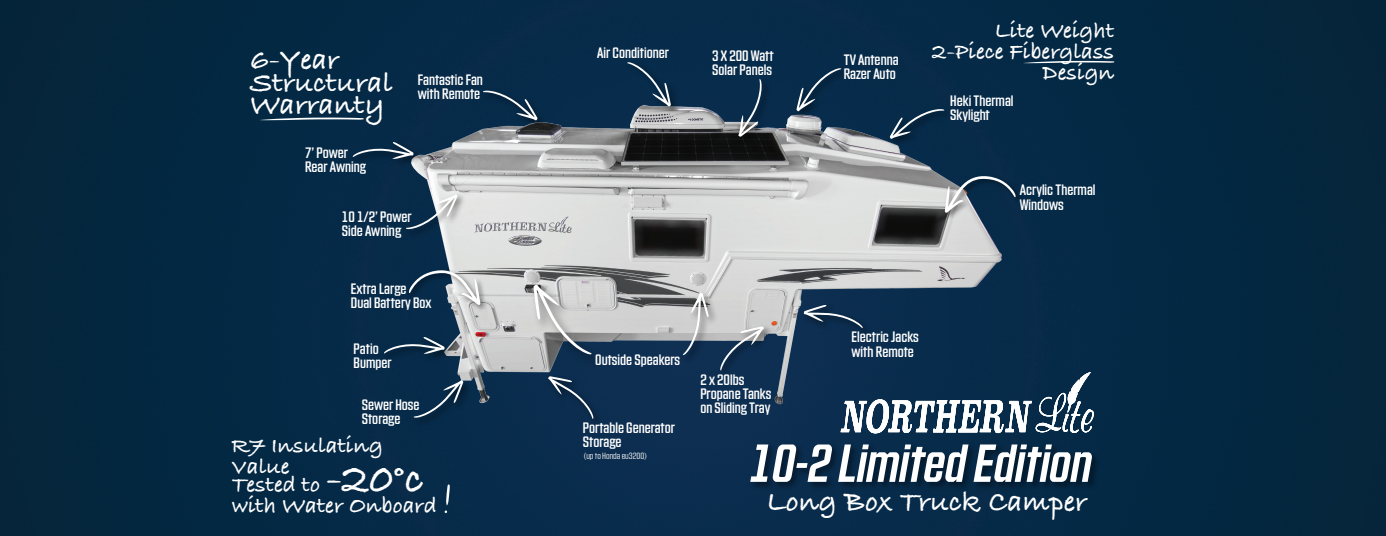
<style>
.page{position:relative;width:1386px;height:536px;background:#042841}
.page>*{position:absolute;margin:0;border:0;box-sizing:border-box;transform-origin:0 0}
.t1{font:italic 51.89px "Countach";color:#fff}
.t2{font:700 30.1px/22.6px "Bradley Hand ITCTT";color:#fff}
.t3{font:700 23.28px/21.3px "Bradley Hand ITCTT";color:#fff}
.t4{font:14.7px/14.2px "Countach";color:#fff}
.t5{font:300 8.75px "Countach";color:#fff}
.s1{font-size:44.54px}
</style>
<div class="page">
<img style="left:358px;top:27px;width:669px;height:446px">
<img style="left:348px;top:137px;width:77px;height:33px">
<svg style="left:353px;top:142px;width:61px;height:17px"></svg>
<img style="left:402px;top:190px;width:67px;height:50px">
<svg style="left:406px;top:194px;width:52px;height:35px;background:#6a7d8e"></svg>
<img style="left:379px;top:332px;width:77px;height:33px">
<svg style="left:384px;top:337px;width:61px;height:17px"></svg>
<img style="left:623px;top:58px;width:59px;height:60px">
<svg style="left:627px;top:62px;width:44px;height:45px;background:#21405c"></svg>
<img style="left:734px;top:75px;width:39px;height:73px">
<svg style="left:738px;top:79px;width:24px;height:58px"></svg>
<img style="left:792px;top:64px;width:61px;height:58px">
<svg style="left:796px;top:68px;width:45px;height:44px;background:#1e3d58"></svg>
<img style="left:885px;top:105px;width:71px;height:45px">
<svg style="left:890px;top:109px;width:54px;height:30px;background:#23415b"></svg>
<div style="left:799px;top:300px;width:75px;height:39px;background:#0c2e50"></div>
<svg style="left:804px;top:305px;width:59px;height:23px"></svg>
<div style="left:544px;top:372px;width:61px;height:58px;background:#0c2d4f"></div>
<svg style="left:548px;top:376px;width:45px;height:43px;background:#22405d"></svg>
<img style="left:716px;top:322px;width:59px;height:59px">
<svg style="left:720px;top:326px;width:44px;height:44px;background:#55697e"></svg>
<img style="left:941px;top:172px;width:84px;height:50px">
<svg style="left:945px;top:175px;width:71px;height:38px;background:#475e72"></svg>
<img style="left:409px;top:376px;width:66px;height:53px">
<svg style="left:414px;top:379px;width:50px;height:38px;background:#1f3e59"></svg>
<img style="left:405px;top:267px;width:85px;height:47px">
<svg style="left:409px;top:269px;width:71px;height:36px;background:#6c7e8d"></svg>
<img style="left:479px;top:86px;width:70px;height:46px">
<svg style="left:483px;top:91px;width:55px;height:30px;background:#22415b"></svg>
<img style="left:527px;top:278px;width:81px;height:93px">
<svg style="left:533px;top:284px;width:59px;height:70px;background:#b3b5b8"></svg>
<img style="left:678px;top:288px;width:43px;height:79px">
<svg style="left:683px;top:292px;width:26px;height:63px;background:#999fa6"></svg>
<img style="left:745px;top:432px;width:358px;height:69px">
<svg style="left:260px;top:117px;width:104px;height:3px"></svg>
<svg style="left:445px;top:484px;width:5px;height:29px"></svg>
<svg style="left:1023px;top:61px;width:91px;height:2px"></svg>
<svg style="left:841px;top:372px;width:253px;height:61px"></svg>
<p class="t2" style="left:250px;top:47px;width:144px">6-Year<br>Structural<br>Warranty</p>
<p class="t4" style="left:305px;top:144px;width:62px">7’ Power<br>Rear Awning</p>
<p class="t4" style="left:418px;top:72px;width:67px">Fantastic Fan with Remote</p>
<p class="t4" style="left:342px;top:208px;width:71px">10 1/2’ Power<br>Side Awning</p>
<p class="t4" style="left:351px;top:280px;width:82px">Extra Large<br>Dual Battery Box</p>
<p class="t4" style="left:354px;top:340px;width:40px">Patio<br>Bumper</p>
<p class="t4" style="left:362px;top:396px;width:59px">Sewer Hose<br>Storage</p>
<p class="t3" style="left:232px;top:434px;width:153px">R7 Insulating<br>Value</p>
<p class="t3" style="left:232px;top:472px;width:206px">Tested to <span class="s1">-20°c </span>with Water Onboard</p>
<p class="t4" style="left:597px;top:45px;width:73px">Air Conditioner</p>
<p class="t4" style="left:712px;top:47px;width:63px">3 X 200 Watt<br>Solar Panels</p>
<p class="t4" style="left:844px;top:51px;width:56px">TV Antenna<br>Razer Auto</p>
<p class="t3" style="left:932px;top:19px;width:183px;text-align:right">Lite Weight<br>2-Piece Fiberglass<br>Design</p>
<p class="t4" style="left:950px;top:93px;width:65px">Heki Thermal<br>Skylight</p>
<p class="t4" style="left:1020px;top:182px;width:77px">Acrylic Thermal<br>Windows</p>
<p class="t4" style="left:595px;top:351px;width:86px">Outside Speakers</p>
<p class="t4" style="left:583px;top:419px;width:94px">Portable Generator<br>Storage</p>
<p class="t5" style="left:583px;top:450px;width:65px">(up to Honda eu3200)</p>
<p class="t4" style="left:852px;top:329px;width:69px">Electric Jacks with Remote</p>
<p class="t4" style="left:700px;top:371px;width:72px">2 x 20lbs<br>Propane Tanks on Sliding Tray</p>
<p class="t1" style="left:750px;top:430px;width:344px">10-2 Limited Edition</p>
<p class="t2" style="left:767px;top:488px;width:322px">Long Box Truck Camper</p>
</div>
